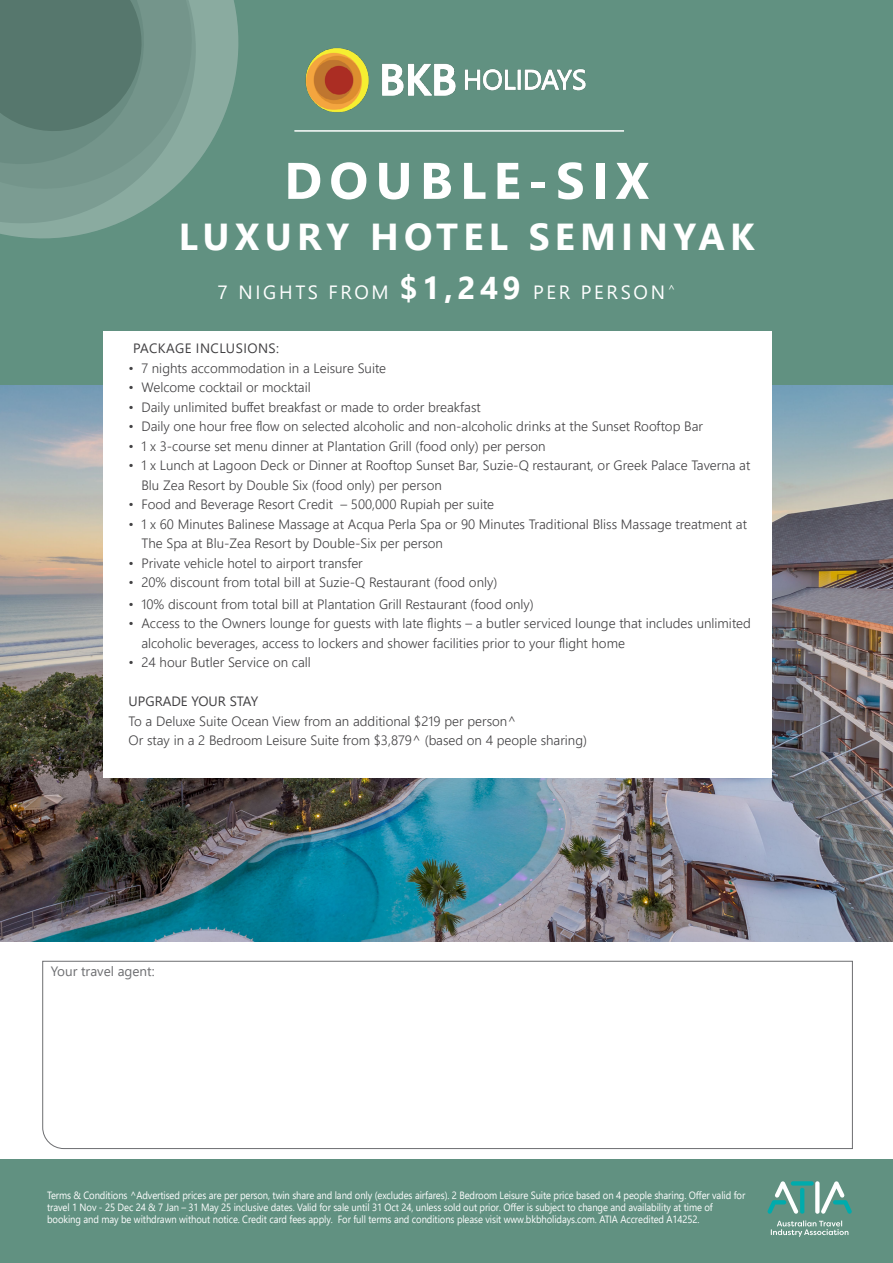
<style>
.page{position:relative;width:893px;height:1263px;background:#fff}
.page>*{position:absolute;margin:0;border:0;box-sizing:border-box;transform-origin:0 0}
.t1{font:700 51.45px "Segoe UI";letter-spacing:.14em;color:#fff}
.t2{font:700 37.5px "Segoe UI";letter-spacing:.14em;color:#fff}
.t3{font:19.2px "Segoe UI";letter-spacing:.14em;color:#fff}
.t4{font:300 13.5px/19.5px "Segoe UI";color:#414042}
.t5{font:13.5px "Segoe UI";letter-spacing:.035em;color:#414042}
.t6{font:13.5px "Segoe UI";color:#6d6e71}
.t7{font:13.5px "Segoe UI";letter-spacing:.015em;color:#414042}
.t8{font:10.5px/12px "Segoe UI";letter-spacing:-.01em;color:#fff;scale:.9 1}
.s1{font-weight:700;font-size:31.5px}
</style>
<div class="page">
<div style="left:0;top:1159px;width:893px;height:104px;background:#619181"></div>
<svg style="left:42px;top:961px;width:811px;height:188px"></svg>
<div style="left:0;top:0;width:893px;height:386px;background:#619181"></div>
<hr style="left:294px;top:131px;width:330px;height:1px;background:#fff">
<svg style="left:220px;top:0;width:19px;height:125px;fill:#8aaba0"></svg>
<svg style="left:0;top:0;width:220px;height:239px"></svg>
<svg style="left:0;top:0;width:213px;height:210px;background:#6b8c82"></svg>
<img style="left:0;top:386px;width:893px;height:556px">
<div style="left:103px;top:331px;width:669px;height:447px;background:#fff"></div>
<svg style="left:821px;top:1181px;width:31px;height:33px"></svg>
<svg style="left:767px;top:1181px;width:31px;height:33px"></svg>
<hr style="left:800px;top:1188px;width:4px;height:25px;background:#00abac;border-radius:2px">
<svg style="left:791px;top:1181px;width:23px;height:4px"></svg>
<svg style="left:815px;top:1181px;width:4px;height:33px"></svg>
<svg style="left:771px;top:1220px;width:77px;height:17px"></svg>
<img style="left:301px;top:48px;width:302px;height:84px">
<h1 class="t1" style="left:47px;top:132px;width:604px"><sub>STAY&amp;SWIM</sub>DOUBLE-SIX</h1>
<h2 class="t2" style="left:179px;top:201px;width:577px">LUXURY HOTEL SEMINYAK</h2>
<h3 class="t3" style="left:218px;top:274px;width:459px">7 NIGHTS FROM <span class="s1">$1,249</span> PER PERSON<sup>^</sup></h3>
<p class="t5" style="left:133px;top:336px;width:147px">PACKAGE INCLUSIONS:</p>
<p class="t4" style="left:129px;top:357px;width:259px">• 7 nights accommodation in a Leisure Suite</p>
<p class="t4" style="left:129px;top:376px;width:184px">• Welcome cocktail or mocktail</p>
<p class="t4" style="left:129px;top:396px;width:354px">• Daily unlimited buffet breakfast or made to order breakfast</p>
<p class="t4" style="left:129px;top:415px;width:576px">• Daily one hour free flow on selected alcoholic and non-alcoholic drinks at the Sunset Rooftop Bar</p>
<p class="t4" style="left:129px;top:435px;width:418px">• 1 x 3-course set menu dinner at Plantation Grill (food only) per person</p>
<p class="t4" style="left:141px;top:454px;width:610px;text-indent:-13px">• 1 x Lunch at Lagoon Deck or Dinner at Rooftop Sunset Bar, Suzie-Q restaurant, or Greek Palace Taverna at<br>Blu Zea Resort by Double Six (food only) per person</p>
<p class="t4" style="left:129px;top:493px;width:367px">• Food and Beverage Resort Credit – 500,000 Rupiah per suite</p>
<p class="t4" style="left:141px;top:513px;width:607px;text-indent:-13px">• 1 x 60 Minutes Balinese Massage at Acqua Perla Spa or 90 Minutes Traditional Bliss Massage treatment at<br>The Spa at Blu-Zea Resort by Double-Six per person</p>
<p class="t4" style="left:129px;top:552px;width:236px">• Private vehicle hotel to airport transfer</p>
<p class="t4" style="left:129px;top:571px;width:370px">• 20% discount from total bill at Suzie-Q Restaurant (food only)</p>
<p class="t4" style="left:129px;top:593px;width:407px">• 10% discount from total bill at Plantation Grill Restaurant (food only)</p>
<p class="t4" style="left:141px;top:612px;width:611px;text-indent:-13px">• Access to the Owners lounge for guests with late flights – a butler serviced lounge that includes unlimited alcoholic beverages, access to lockers and shower facilities prior to your flight home</p>
<p class="t4" style="left:129px;top:651px;width:184px">• 24 hour Butler Service on call</p>
<p class="t7" style="left:129px;top:689px;width:131px">UPGRADE YOUR STAY</p>
<p class="t4" style="left:129px;top:710px;width:460px">To a Deluxe Suite Ocean View from an additional $219 per person^<br>Or stay in a 2 Bedroom Leisure Suite from $3,879^ (based on 4 people sharing)</p>
<p class="t6" style="left:51px;top:958px;width:105px">Your travel agent:</p>
<p class="t8" style="left:47px;top:1189px;width:777px">Terms &amp; Conditions ^Advertised prices are per person, twin share and land only (excludes airfares). 2 Bedroom Leisure Suite price based on 4 people sharing. Offer valid for travel 1 Nov - 25 Dec 24 &amp; 7 Jan – 31 May 25 inclusive dates. Valid for sale until 31 Oct 24, unless sold out prior. Offer is subject to change and availability at time of booking and may be withdrawn without notice. Credit card fees apply. For full terms and conditions please visit www.bkbholidays.com. ATIA Accredited A14252.</p>
</div>
